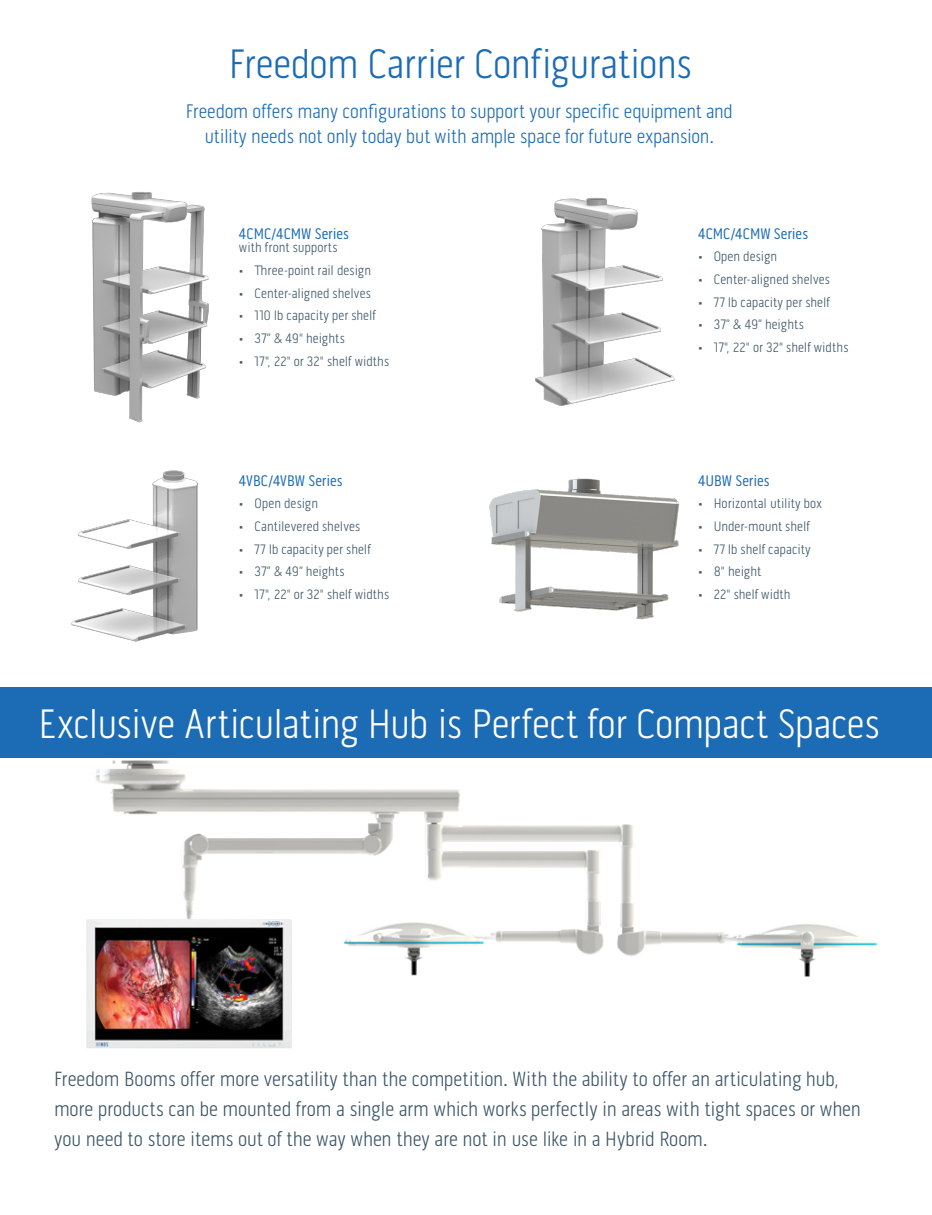
<style>
.page{position:relative;width:932px;height:1215px;background:#fff}
.page>*{position:absolute;margin:0;border:0;box-sizing:border-box;transform-origin:0 0}
.Table_Header{font:300 42px "Pill Gothic 300 mg";letter-spacing:-.01em;color:#fff}
.Table_Header-2{font:300 42px "Pill Gothic 300 mg";letter-spacing:-.01em;color:#1b6bb5}
.garamond_premier_pro{font:300 21px/30px "Pill Gothic 300 mg";letter-spacing:-.005em;color:#3b5566}
.Bullets{font:300 20.1px/24.5px "Pill Gothic 300 mg";letter-spacing:-.005em;color:#1b6bb5;text-align:center}
.Back_Cover_Chart_Bod{font:15.75px "Pill Gothic 300 mg";letter-spacing:.005em;color:#1b6bb5}
.Back_Cover_Chart_Bod-2{font:300 13.95px "Pill Gothic 300 mg";letter-spacing:.005em;color:#3b5566}
</style>
<div class="page">
<div style="left:0;top:687px;width:932px;height:70px;background:#1b6bb5"></div>
<img style="left:37px;top:757px;width:889px;height:291px">
<img style="left:71px;top:470px;width:127px;height:172px">
<img style="left:489px;top:478px;width:191px;height:142px">
<img style="left:91px;top:192px;width:118px;height:231px">
<img style="left:535px;top:197px;width:140px;height:209px">
<p class="Table_Header-2" style="left:229px;top:39px;width:464px">Freedom Carrier Configurations</p>
<p class="Bullets" style="left:186px;top:100px;width:548px">Freedom offers many configurations to support your specific equipment and utility needs not only today but with ample space for future expansion.</p>
<p class="Back_Cover_Chart_Bod" style="left:239px;top:224px;width:112px">4CMC/4CMW Series</p>
<p class="Back_Cover_Chart_Bod-2" style="left:239px;top:240px;width:100px">with front supports</p>
<p class="Back_Cover_Chart_Bod-2" style="left:239px;top:262px;width:134px">• Three-point rail design</p>
<p class="Back_Cover_Chart_Bod-2" style="left:239px;top:285px;width:133px">• Center-aligned shelves</p>
<p class="Back_Cover_Chart_Bod-2" style="left:239px;top:308px;width:138px">• 110 lb capacity per shelf</p>
<p class="Back_Cover_Chart_Bod-2" style="left:239px;top:330px;width:107px">• 37” &amp; 49" heights</p>
<p class="Back_Cover_Chart_Bod-2" style="left:239px;top:353px;width:152px">• 17", 22" or 32" shelf widths</p>
<p class="Back_Cover_Chart_Bod" style="left:239px;top:471px;width:105px">4VBC/4VBW Series</p>
<p class="Back_Cover_Chart_Bod-2" style="left:239px;top:495px;width:81px">• Open design</p>
<p class="Back_Cover_Chart_Bod-2" style="left:239px;top:518px;width:123px">• Cantilevered shelves</p>
<p class="Back_Cover_Chart_Bod-2" style="left:239px;top:541px;width:133px">• 77 lb capacity per shelf</p>
<p class="Back_Cover_Chart_Bod-2" style="left:239px;top:563px;width:107px">• 37” &amp; 49” heights</p>
<p class="Back_Cover_Chart_Bod-2" style="left:239px;top:586px;width:152px">• 17", 22" or 32" shelf widths</p>
<p class="Back_Cover_Chart_Bod" style="left:698px;top:224px;width:112px">4CMC/4CMW Series</p>
<p class="Back_Cover_Chart_Bod-2" style="left:698px;top:248px;width:81px">• Open design</p>
<p class="Back_Cover_Chart_Bod-2" style="left:698px;top:271px;width:133px">• Center-aligned shelves</p>
<p class="Back_Cover_Chart_Bod-2" style="left:698px;top:294px;width:133px">• 77 lb capacity per shelf</p>
<p class="Back_Cover_Chart_Bod-2" style="left:698px;top:316px;width:107px">• 37” &amp; 49” heights</p>
<p class="Back_Cover_Chart_Bod-2" style="left:698px;top:339px;width:152px">• 17", 22" or 32" shelf widths</p>
<p class="Back_Cover_Chart_Bod" style="left:698px;top:471px;width:73px">4UBW Series</p>
<p class="Back_Cover_Chart_Bod-2" style="left:698px;top:495px;width:125px">• Horizontal utility box</p>
<p class="Back_Cover_Chart_Bod-2" style="left:698px;top:518px;width:113px">• Under-mount shelf</p>
<p class="Back_Cover_Chart_Bod-2" style="left:698px;top:541px;width:114px">• 77 lb shelf capacity</p>
<p class="Back_Cover_Chart_Bod-2" style="left:698px;top:563px;width:65px">• 8" height</p>
<p class="Back_Cover_Chart_Bod-2" style="left:698px;top:586px;width:94px">• 22" shelf width</p>
<p class="Table_Header" style="left:39px;top:699px;width:842px">Exclusive Articulating Hub is Perfect for Compact Spaces</p>
<p class="garamond_premier_pro" style="left:54px;top:1064px;width:808px">Freedom Booms offer more versatility than the competition. With the ability to offer an articulating hub, more products can be mounted from a single arm which works perfectly in areas with tight spaces or when you need to store items out of the way when they are not in use like in a Hybrid Room.</p>
</div>
